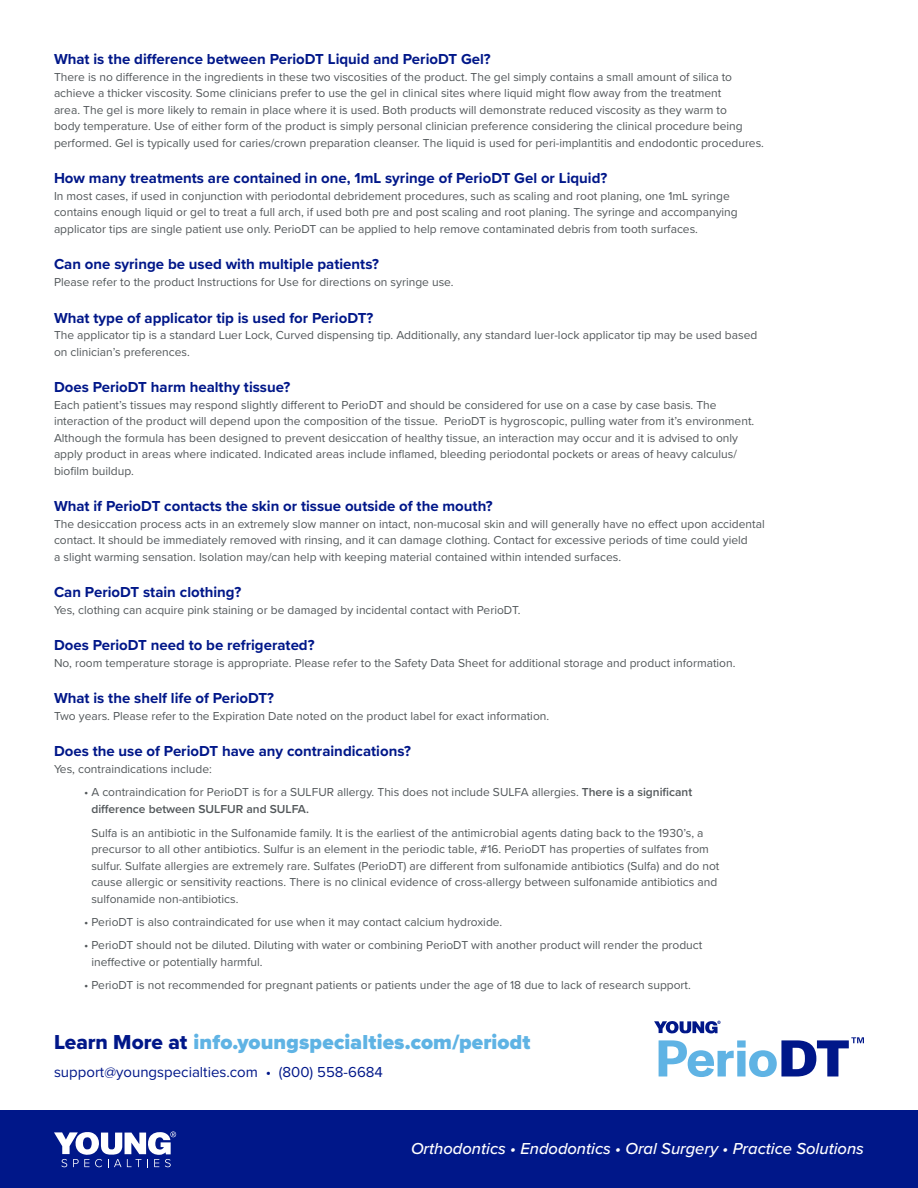
<style>
.page{position:relative;width:918px;height:1188px;background:#fff}
.page>*{position:absolute;margin:0;border:0;box-sizing:border-box;transform-origin:0 0}
.t1{font:900 21px "Proxima Nova";letter-spacing:.01em;color:#5fb3e4}
.t2{font:italic 500 16.5px "Proxima Nova";color:#fff}
.t3{font:700 15px "Proxima Nova";color:#001789}
.t4{font:15px "Proxima Nova";color:#001789}
.t5{font:12px/16.5px "Proxima Nova";color:#52575a}
.s1{font-weight:600}
.s2{font-family:"Proxima Nova Extrabld";font-weight:400;color:#001789}
</style>
<div class="page">
<div style="left:0;top:1111px;width:918px;height:77px;background:#001789"></div>
<svg style="left:54px;top:1131px;width:122px;height:36px"></svg>
<svg style="left:654px;top:1021px;width:210px;height:56px"></svg>
<p class="t3" style="left:54px;top:48px;width:438px">What is the difference between PerioDT Liquid and PerioDT Gel?</p>
<p class="t5" style="left:54px;top:68px;width:712px">There is no difference in the ingredients in these two viscosities of the product. The gel simply contains a small amount of silica to achieve a thicker viscosity. Some clinicians prefer to use the gel in clinical sites where liquid might flow away from the treatment<br>area. The gel is more likely to remain in place where it is used. Both products will demonstrate reduced viscosity as they warm to<br>body temperature. Use of either form of the product is simply personal clinician preference considering the clinical procedure being performed. Gel is typically used for caries/crown preparation cleanser. The liquid is used for peri-implantitis and endodontic procedures.</p>
<p class="t3" style="left:54px;top:167px;width:555px">How many treatments are contained in one, 1mL syringe of PerioDT Gel or Liquid?</p>
<p class="t5" style="left:54px;top:187px;width:685px">In most cases, if used in conjunction with periodontal debridement procedures, such as scaling and root planing, one 1mL syringe contains enough liquid or gel to treat a full arch, if used both pre and post scaling and root planing. The syringe and accompanying applicator tips are single patient use only. PerioDT can be applied to help remove contaminated debris from tooth surfaces.</p>
<p class="t3" style="left:54px;top:253px;width:326px">Can one syringe be used with multiple patients?</p>
<p class="t5" style="left:54px;top:273px;width:401px">Please refer to the product Instructions for Use for directions on syringe use.</p>
<p class="t3" style="left:54px;top:306px;width:321px">What type of applicator tip is used for PerioDT?</p>
<p class="t5" style="left:54px;top:326px;width:705px">The applicator tip is a standard Luer Lock, Curved dispensing tip. Additionally, any standard luer-lock applicator tip may be used based on clinician’s preferences.</p>
<p class="t3" style="left:54px;top:376px;width:238px">Does PerioDT harm healthy tissue?</p>
<p class="t5" style="left:54px;top:396px;width:702px">Each patient’s tissues may respond slightly different to PerioDT and should be considered for use on a case by case basis. The interaction of the product will depend upon the composition of the tissue. PerioDT is hygroscopic, pulling water from it’s environment.<br>Although the formula has been designed to prevent desiccation of healthy tissue, an interaction may occur and it is advised to only apply product in areas where indicated. Indicated areas include inflamed, bleeding periodontal pockets or areas of heavy calculus/ biofilm buildup.</p>
<p class="t3" style="left:54px;top:495px;width:440px">What if PerioDT contacts the skin or tissue outside of the mouth?</p>
<p class="t5" style="left:54px;top:515px;width:712px">The desiccation process acts in an extremely slow manner on intact, non-mucosal skin and will generally have no effect upon accidental contact. It should be immediately removed with rinsing, and it can damage clothing. Contact for excessive periods of time could yield<br>a slight warming sensation. Isolation may/can help with keeping material contained within intended surfaces.</p>
<p class="t3" style="left:54px;top:581px;width:189px">Can PerioDT stain clothing?</p>
<p class="t5" style="left:54px;top:601px;width:468px">Yes, clothing can acquire pink staining or be damaged by incidental contact with PerioDT.</p>
<p class="t3" style="left:54px;top:634px;width:262px">Does PerioDT need to be refrigerated?</p>
<p class="t5" style="left:54px;top:654px;width:683px">No, room temperature storage is appropriate. Please refer to the Safety Data Sheet for additional storage and product information.</p>
<p class="t3" style="left:54px;top:687px;width:222px">What is the shelf life of PerioDT?</p>
<p class="t5" style="left:54px;top:707px;width:497px">Two years. Please refer to the Expiration Date noted on the product label for exact information.</p>
<p class="t3" style="left:54px;top:740px;width:358px">Does the use of PerioDT have any contraindications?</p>
<p class="t5" style="left:54px;top:760px;width:159px">Yes, contraindications include:</p>
<p class="t5" style="left:91px;top:783px;width:602px;text-indent:-7px">• A contraindication for PerioDT is for a SULFUR allergy. This does not include SULFA allergies. <span class="s1">There is a significant difference between SULFUR and SULFA.</span></p>
<p class="t5" style="left:91px;top:824px;width:630px">Sulfa is an antibiotic in the Sulfonamide family. It is the earliest of the antimicrobial agents dating back to the 1930’s, a precursor to all other antibiotics. Sulfur is an element in the periodic table, #16. PerioDT has properties of sulfates from sulfur. Sulfate allergies are extremely rare. Sulfates (PerioDT) are different from sulfonamide antibiotics (Sulfa) and do not cause allergic or sensitivity reactions. There is no clinical evidence of cross-allergy between sulfonamide antibiotics and sulfonamide non-antibiotics.</p>
<p class="t5" style="left:84px;top:913px;width:420px">• PerioDT is also contraindicated for use when it may contact calcium hydroxide.</p>
<p class="t5" style="left:91px;top:936px;width:612px;text-indent:-7px">• PerioDT should not be diluted. Diluting with water or combining PerioDT with another product will render the product ineffective or potentially harmful.</p>
<p class="t5" style="left:84px;top:976px;width:608px">• PerioDT is not recommended for pregnant patients or patients under the age of 18 due to lack of research support.</p>
<h1 class="t1" style="left:54px;top:1027px;width:478px"><span class="s2">Learn More at</span> info.youngspecialties.com/periodt</h1>
<p class="t4" style="left:54px;top:1061px;width:330px">support@youngspecialties.com • (800) 558-6684</p>
<h2 class="t2" style="left:411px;top:1137px;width:454px">Orthodontics • Endodontics • Oral Surgery • Practice Solutions</h2>
</div>
